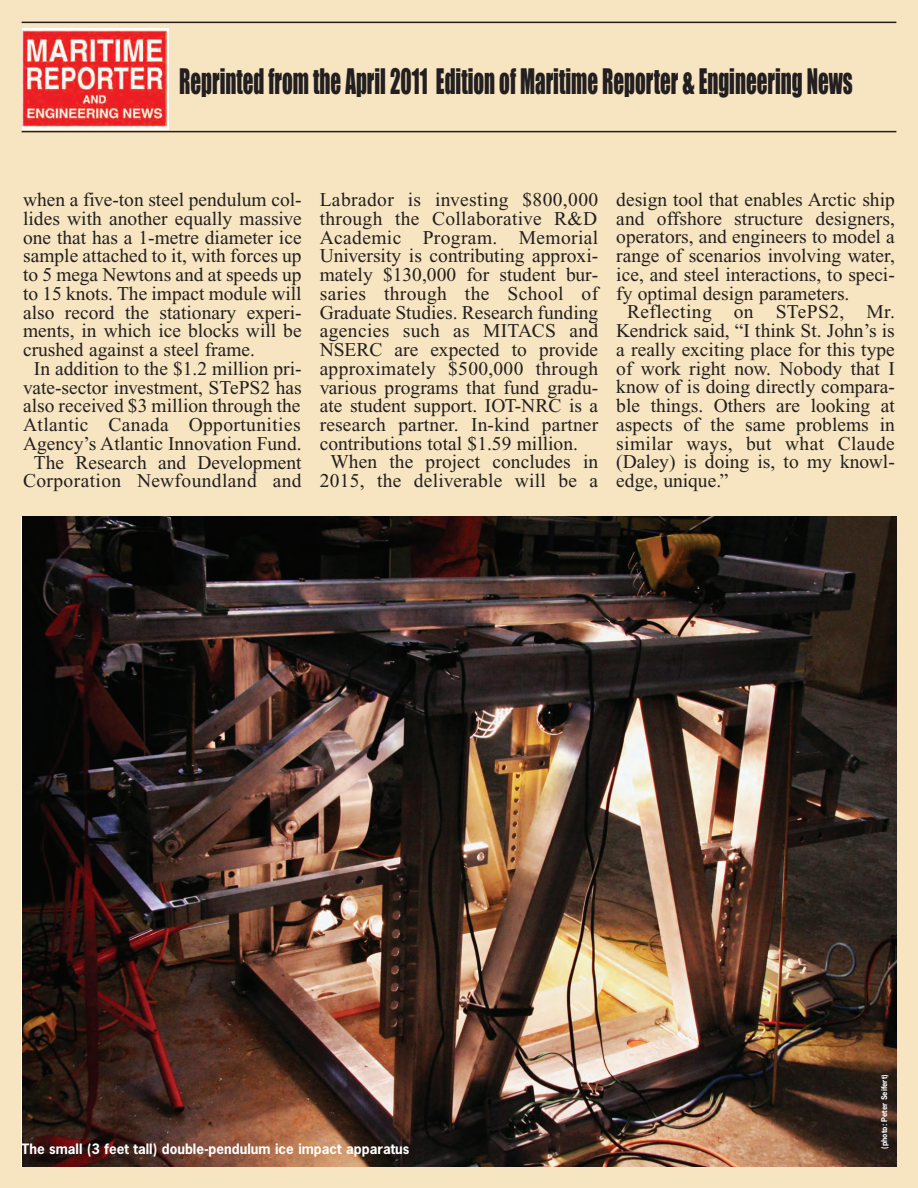
<style>
.page{position:relative;width:918px;height:1188px;background:#f7e5c1}
.page>*{position:absolute;margin:0;border:0;box-sizing:border-box;transform-origin:0 0}
.t1{font:32.55px "Impact";color:#231f20;scale:.65 1}
.t2{font:19.5px "Times New Roman";color:#231f20}
.t3{font:19.5px "Times New Roman";letter-spacing:.02em;color:#231f20}
.t4{font:700 13.5px "News Gothic";color:#fff}
.t5{font:700 7.5px "News Gothic";color:#fff}
</style>
<div class="page">
<svg style="left:22px;top:28px;width:147px;height:102px"></svg>
<img style="left:23px;top:31px;width:143px;height:95px">
<hr style="left:22px;top:131px;width:874px;height:1px;background:#231f20">
<hr style="left:22px;top:22px;width:874px;height:1px;background:#231f20">
<img style="left:22px;top:517px;width:875px;height:649px">
<h1 class="t1" style="left:179px;top:70px;width:1038px">Reprinted from the April 2011 Edition of Maritime Reporter &amp; Engineering News</h1>
<p class="t2" style="left:23px;top:193px;width:280px">when a five-ton steel pendulum col-</p>
<p class="t2" style="left:23px;top:211px;width:280px">lides with another equally massive</p>
<p class="t2" style="left:23px;top:230px;width:280px">one that has a 1-metre diameter ice</p>
<p class="t2" style="left:23px;top:249px;width:280px">sample attached to it, with forces up</p>
<p class="t2" style="left:23px;top:268px;width:280px">to 5 mega Newtons and at speeds up</p>
<p class="t2" style="left:23px;top:286px;width:280px">to 15 knots. The impact module will</p>
<p class="t2" style="left:23px;top:305px;width:280px">also record the stationary experi-</p>
<p class="t2" style="left:23px;top:324px;width:280px">ments, in which ice blocks will be</p>
<p class="t2" style="left:23px;top:343px;width:233px">crushed against a steel frame.</p>
<p class="t2" style="left:34px;top:361px;width:269px">In addition to the $1.2 million pri-</p>
<p class="t2" style="left:23px;top:380px;width:280px">vate-sector investment, STePS2 has</p>
<p class="t2" style="left:23px;top:399px;width:279px">also received $3 million through the</p>
<p class="t3" style="left:23px;top:418px;width:279px">Atlantic Canada Opportunities</p>
<p class="t2" style="left:23px;top:436px;width:280px">Agency’s Atlantic Innovation Fund.</p>
<p class="t2" style="left:34px;top:455px;width:269px">The Research and Development</p>
<p class="t3" style="left:23px;top:474px;width:280px">Corporation Newfoundland and</p>
<p class="t3" style="left:320px;top:193px;width:280px">Labrador is investing $800,000</p>
<p class="t3" style="left:320px;top:211px;width:279px">through the Collaborative R&amp;D</p>
<p class="t3" style="left:320px;top:230px;width:280px">Academic Program. Memorial</p>
<p class="t2" style="left:320px;top:249px;width:280px">University is contributing approxi-</p>
<p class="t2" style="left:320px;top:268px;width:280px">mately $130,000 for student bur-</p>
<p class="t3" style="left:320px;top:286px;width:280px">saries through the School of</p>
<p class="t2" style="left:320px;top:305px;width:280px">Graduate Studies. Research funding</p>
<p class="t3" style="left:320px;top:324px;width:280px">agencies such as MITACS and</p>
<p class="t2" style="left:320px;top:343px;width:280px">NSERC are expected to provide</p>
<p class="t2" style="left:320px;top:361px;width:280px">approximately $500,000 through</p>
<p class="t2" style="left:320px;top:380px;width:280px">various programs that fund gradu-</p>
<p class="t2" style="left:320px;top:399px;width:280px">ate student support. IOT-NRC is a</p>
<p class="t2" style="left:320px;top:417px;width:280px">research partner. In-kind partner</p>
<p class="t2" style="left:320px;top:436px;width:260px">contributions total $1.59 million.</p>
<p class="t2" style="left:330px;top:455px;width:269px">When the project concludes in</p>
<p class="t2" style="left:320px;top:474px;width:280px">2015, the deliverable will be a</p>
<p class="t2" style="left:616px;top:192px;width:280px">design tool that enables Arctic ship</p>
<p class="t2" style="left:616px;top:211px;width:280px">and offshore structure designers,</p>
<p class="t2" style="left:616px;top:230px;width:280px">operators, and engineers to model a</p>
<p class="t2" style="left:616px;top:249px;width:280px">range of scenarios involving water,</p>
<p class="t2" style="left:616px;top:267px;width:280px">ice, and steel interactions, to speci-</p>
<p class="t2" style="left:616px;top:286px;width:235px">fy optimal design parameters.</p>
<p class="t3" style="left:627px;top:305px;width:269px">Reflecting on STePS2, Mr.</p>
<p class="t2" style="left:616px;top:324px;width:280px">Kendrick said, “I think St. John’s is</p>
<p class="t2" style="left:616px;top:342px;width:280px">a really exciting place for this type</p>
<p class="t2" style="left:616px;top:361px;width:280px">of work right now. Nobody that I</p>
<p class="t2" style="left:616px;top:380px;width:280px">know of is doing directly compara-</p>
<p class="t2" style="left:616px;top:399px;width:280px">ble things. Others are looking at</p>
<p class="t2" style="left:616px;top:417px;width:280px">aspects of the same problems in</p>
<p class="t3" style="left:616px;top:436px;width:280px">similar ways, but what Claude</p>
<p class="t2" style="left:616px;top:455px;width:280px">(Daley) is doing is, to my knowl-</p>
<p class="t2" style="left:616px;top:474px;width:114px">edge, unique.”</p>
<p class="t4" style="left:22px;top:1143px;width:389px">The small (3 feet tall) double-pendulum ice impact apparatus</p>
<p class="t5" style="left:881px;top:1149px;width:76px;rotate:-90deg">(photo: Peter Seifert)</p>
</div>
